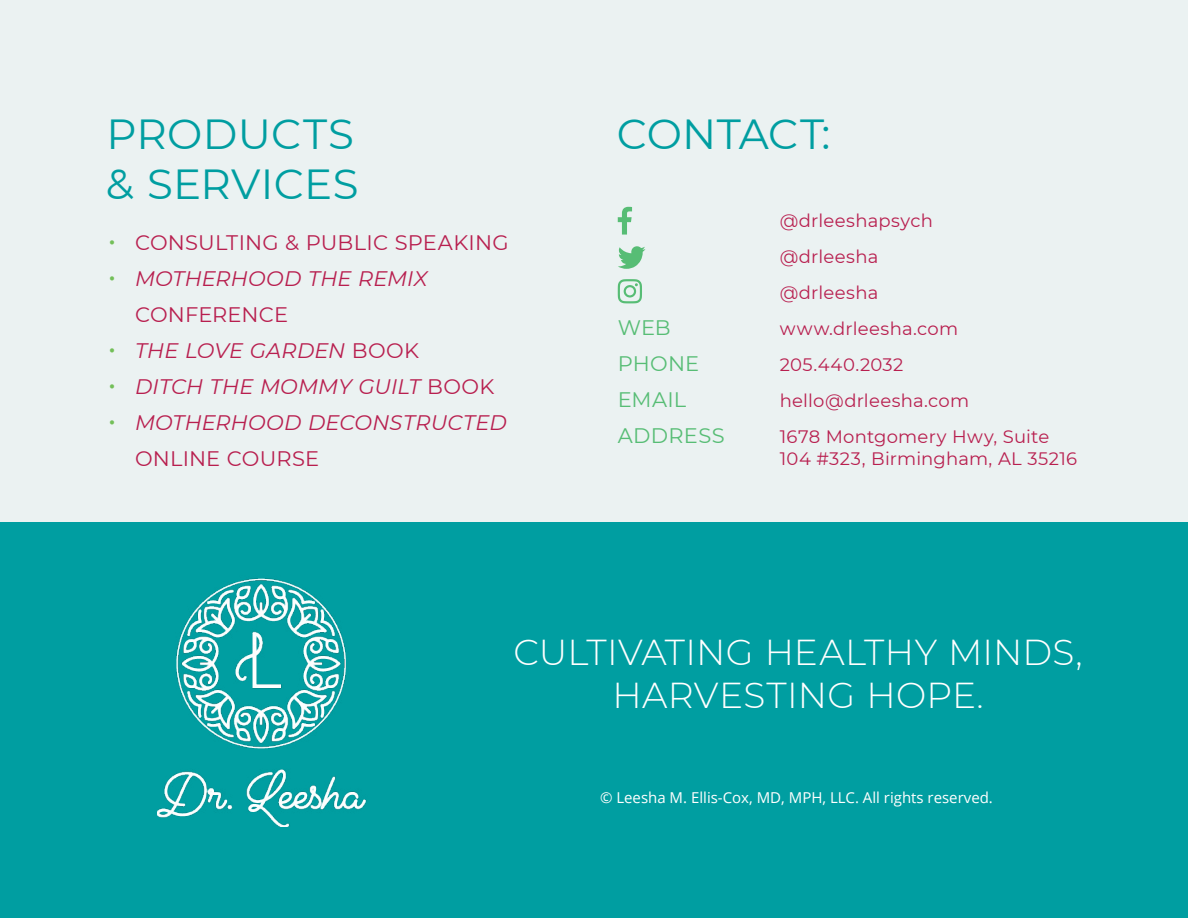
<style>
.page{position:relative;width:1188px;height:918px;background:#ebf2f2}
.page>*{position:absolute;margin:0;border:0;box-sizing:border-box;transform-origin:0 0}
.t1{font:42px/50.4px "Montserrat";letter-spacing:.005em;color:#009ea1}
.t2{font:300 36px/43.2px "Montserrat";letter-spacing:.01em;color:#fff;text-align:center}
.t3{font:italic 21px/36px "Montserrat";letter-spacing:.01em;color:#b81f4f}
.t4{font:21px "Montserrat";letter-spacing:.015em;color:#b81f4f}
.t5{font:21px "Montserrat";letter-spacing:.015em;color:#57bd75}
.t6{font:18px/36px "Montserrat";letter-spacing:.015em;color:#b81f4f}
.t7{font:15px "Open Sans";color:#fff}
.s1{font-size:27px;color:#73bf59}
.s2{font-style:normal;font-size:27px;color:#73bf59}
.s3{font-style:normal}
</style>
<div class="page">
<div style="left:0;top:523px;width:1188px;height:395px;background:#009ea1"></div>
<svg style="left:618px;top:207px;width:14px;height:28px"></svg>
<svg style="left:618px;top:246px;width:27px;height:23px"></svg>
<svg style="left:618px;top:279px;width:24px;height:24px"></svg>
<img style="left:157px;top:578px;width:210px;height:248px">
<h1 class="t1" style="left:106px;top:107px;width:254px">PRODUCTS &amp; SERVICES</h1>
<p class="t4" style="left:108px;top:228px;width:402px"><span class="s1">•</span> CONSULTING &amp; PUBLIC SPEAKING</p>
<p class="t3" style="left:135px;top:259px;width:294px;text-indent:-27px"><span class="s2">•</span> MOTHERHOOD THE REMIX<br><span class="s3">CONFERENCE</span></p>
<p class="t3" style="left:108px;top:331px;width:313px"><span class="s2">•</span> THE LOVE GARDEN <span class="s3">BOOK</span></p>
<p class="t3" style="left:108px;top:367px;width:388px"><span class="s2">•</span> DITCH THE MOMMY GUILT <span class="s3">BOOK</span></p>
<p class="t3" style="left:135px;top:403px;width:373px;text-indent:-27px"><span class="s2">•</span> MOTHERHOOD DECONSTRUCTED<br><span class="s3">ONLINE COURSE</span></p>
<h1 class="t1" style="left:617px;top:107px;width:215px">CONTACT:</h1>
<p class="t6" style="left:780px;top:202px;width:155px">@drleeshapsych @drleesha @drleesha</p>
<p class="t5" style="left:618px;top:313px;width:54px">WEB</p>
<p class="t6" style="left:780px;top:310px;width:180px">www.drleesha.com</p>
<p class="t5" style="left:618px;top:349px;width:83px">PHONE</p>
<p class="t6" style="left:780px;top:346px;width:125px">205.440.2032</p>
<p class="t5" style="left:618px;top:385px;width:70px">EMAIL</p>
<p class="t6" style="left:780px;top:382px;width:191px">hello@drleesha.com</p>
<p class="t5" style="left:618px;top:421px;width:108px">ADDRESS</p>
<p class="t6" style="left:780px;top:425px;width:299px;line-height:21.6px">1678 Montgomery Hwy, Suite<br>104 #323, Birmingham, AL 35216</p>
<h2 class="t2" style="left:513px;top:629px;width:571px">CULTIVATING HEALTHY MINDS,<br>HARVESTING HOPE.</h2>
<p class="t7" style="left:600px;top:787px;width:394px">© Leesha M. Ellis-Cox, MD, MPH, LLC. All rights reserved.</p>
</div>
